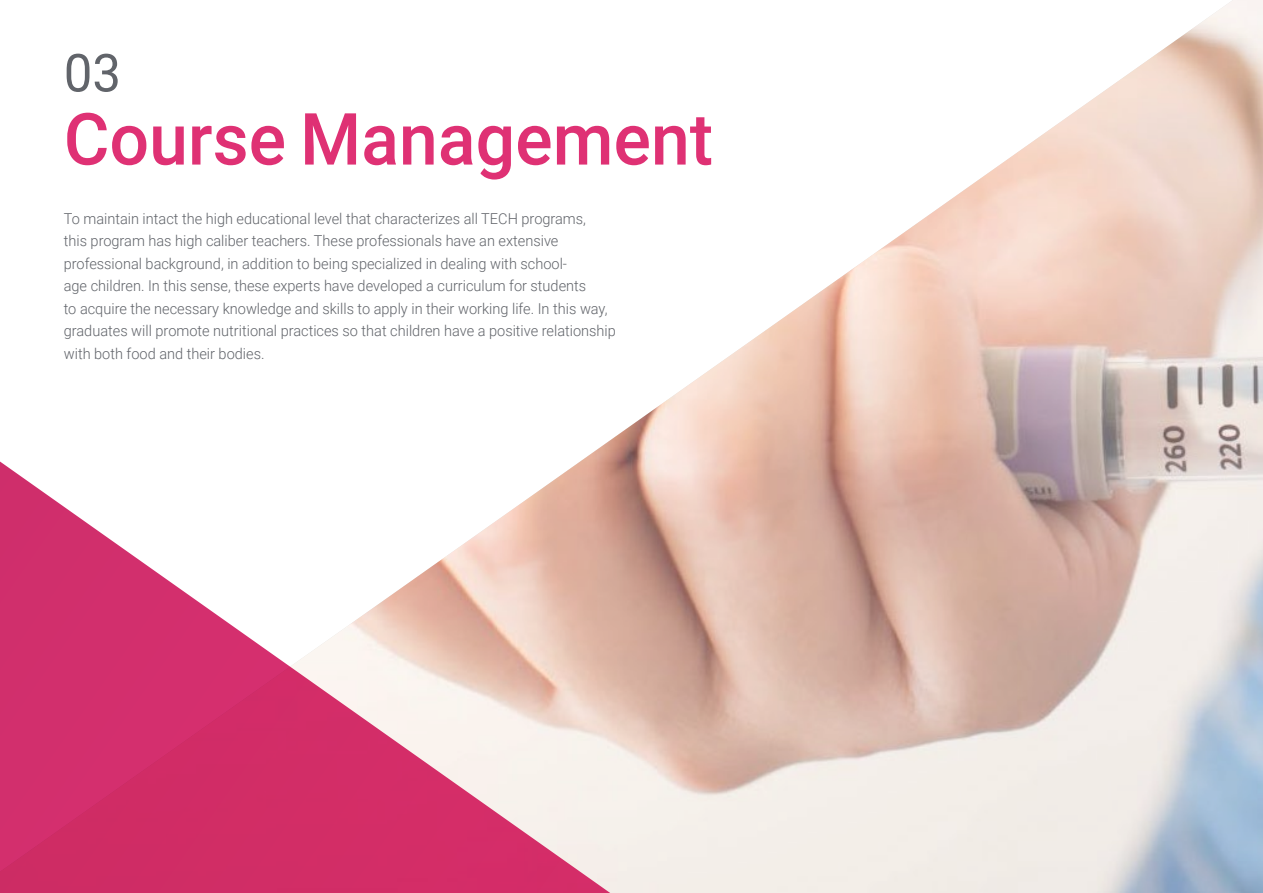
<style>
.page{position:relative;width:1263px;height:893px;background:#fff}
.page>*{position:absolute;margin:0;border:0;box-sizing:border-box;transform-origin:0 0}
.t1{font:500 72px "Roboto";color:#df3174}
.t2{font:52.5px "Roboto";color:#61646a}
.t3{font:300 15px/22.5px "Roboto";color:#61646a}
</style>
<div class="page">
<img style="left:602px;top:0;width:661px;height:893px">
<svg style="left:0;top:446px;width:640px;height:447px"></svg>
<h2 class="t2" style="left:64px;top:36px;width:59px">03</h2>
<h1 class="t1" style="left:64px;top:89px;width:651px">Course Management</h1>
<p class="t3" style="left:64px;top:207px;width:554px">To maintain intact the high educational level that characterizes all TECH programs,<br>this program has high caliber teachers. These professionals have an extensive professional background, in addition to being specialized in dealing with school-<br>age children. In this sense, these experts have developed a curriculum for students<br>to acquire the necessary knowledge and skills to apply in their working life. In this way, graduates will promote nutritional practices so that children have a positive relationship with both food and their bodies.</p>
</div>
